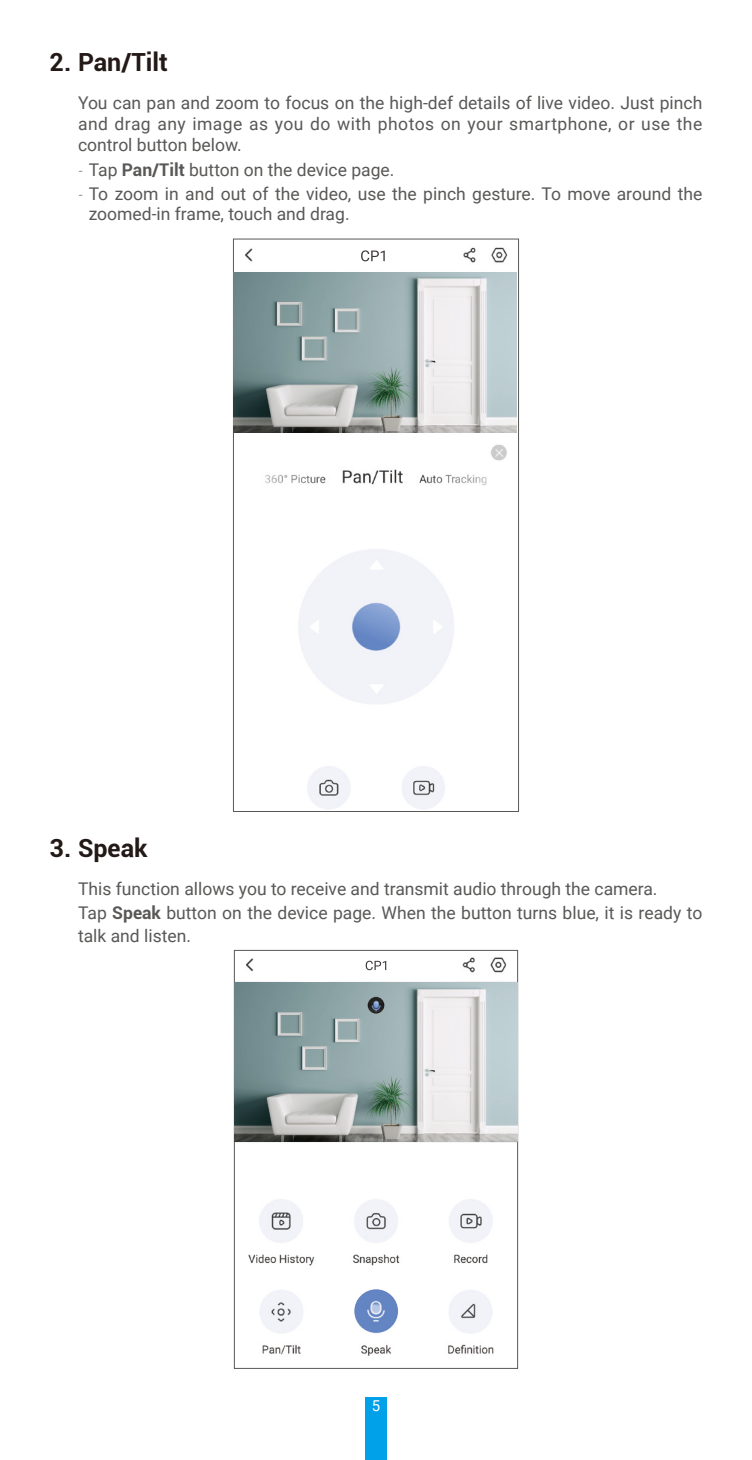
<style>
.page{position:relative;width:752px;height:1460px;background:#fff}
.page>*{position:absolute;margin:0;border:0;box-sizing:border-box;transform-origin:0 0}
.t1{font:700 25px "Roboto";color:#231916}
.t2{font:17.5px/21px "Roboto";color:#595857}
.t3{font:15px "Roboto";color:#fff}
.s1{font-family:"DIN Cond";font-weight:300}
.s2{font-weight:700}
</style>
<div class="page">
<div style="left:365px;top:1398px;width:21px;height:62px;background:#00a1e9"></div>
<img style="left:245px;top:247px;width:263px;height:562px">
<img style="left:233px;top:272px;width:283px;height:161px">
<div style="left:308px;top:246px;width:126px;height:22px;background:#fff"></div>
<svg style="left:361px;top:250px;width:23px;height:11px"></svg>
<img style="left:236px;top:957px;width:279px;height:399px">
<div style="left:319px;top:957px;width:110px;height:19px;background:#fff"></div>
<svg style="left:365px;top:961px;width:21px;height:9px"></svg>
<img style="left:235px;top:983px;width:282px;height:158px">
<img style="left:367px;top:997px;width:17px;height:16px;border-radius:8px">
<img style="left:354px;top:1289px;width:44px;height:44px;border-radius:22px">
<h1 class="t1" style="left:50px;top:44px;width:120px">2. Pan/Tilt</h1>
<p class="t2" style="left:78px;top:91px;width:625px;text-align:justify">You can pan and zoom to focus on the high-def details of live video. Just pinch and drag any image as you do with photos on your smartphone, or use the control button below.</p>
<p class="t2" style="left:78px;top:159px;width:318px"><span class="s1">-</span> Tap <span class="s2">Pan/Tilt</span> button on the device page.</p>
<p class="t2" style="left:89px;top:183px;width:614px;line-height:20px;text-indent:-11px"><span class="s1">-</span> To zoom in and out of the video, use the pinch gesture. To move around the zoomed-in frame, touch and drag.</p>
<h1 class="t1" style="left:50px;top:831px;width:99px">3. Speak</h1>
<p class="t2" style="left:78px;top:876px;width:625px;line-height:24.2px">This function allows you to receive and transmit audio through the camera.<br>Tap <span class="s2">Speak</span> button on the device page. When the button turns blue, it is ready to</p>
<p class="t2" style="left:78px;top:924px;width:114px">talk and listen.</p>
<p class="t3" style="left:371px;top:1395px;width:10px">5</p>
</div>
